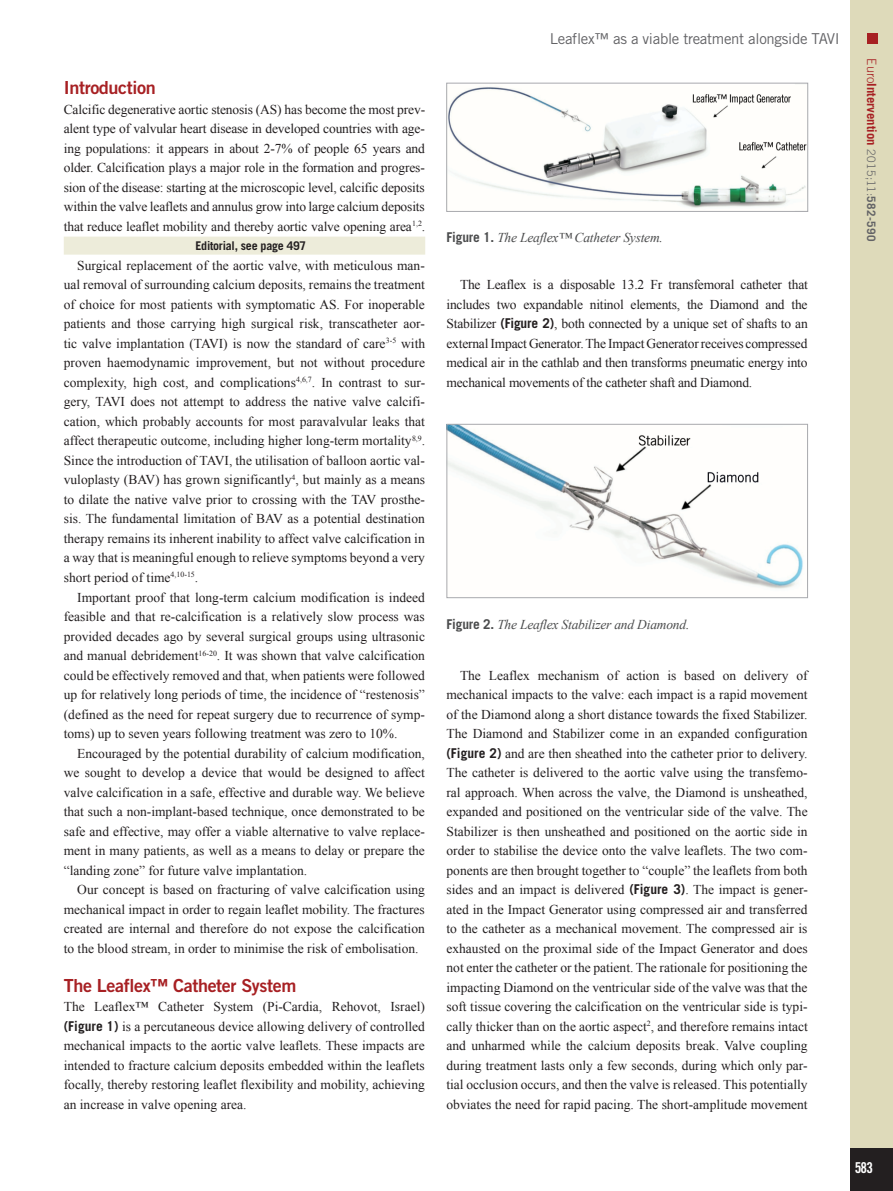
<style>
.page{position:relative;width:893px;height:1191px;background:#fff}
.page>*{position:absolute;margin:0;border:0;box-sizing:border-box;transform-origin:0 0}
.t1{font:18px "+IPCWCH Trade Gothic LT Std Bd 2";letter-spacing:-.02em;color:#a72023}
.t2{font:15px "+KGMEFX Trade Gothic LT Std";letter-spacing:-.02em;color:#636366}
.t3{font:15px "+GCYOYC Trade Gothic LT Std Bd Cn 20";color:#fff}
.t4{font:13.5px/19.5px "+ELEUDU Times New Roman";color:#231f20;text-align:justify}
.t5{font:italic 13.5px "+EUYPAD Times New Roman";letter-spacing:-.015em;color:#4b4c4d}
.t6{font:700 12.75px "+WXMVTO Trade Gothic LT Std";color:#a72023}
.t7{font:700 12px "+WXMVTO Trade Gothic LT Std";letter-spacing:-.02em;color:#231f20}
.s1{font-family:"+WXMVTO Trade Gothic LT Std";font-weight:700}
.s2{font-family:"+WXMVTO Trade Gothic LT Std";font-weight:700;font-style:normal}
.s3{font-family:"+ESSFBB Trade Gothic LT Std";font-weight:300}
.s4{font-family:"+ESSFBB Trade Gothic LT Std";font-weight:300;font-size:11.7px;color:#636366}
.s5{font-size:11.7px;color:#636366}
</style>
<div class="page">
<div style="left:850px;top:0;width:43px;height:1191px;background:#dedaba"></div>
<div style="left:850px;top:1148px;width:43px;height:43px;background:#231f20"></div>
<div style="left:867px;top:34px;width:11px;height:10px;background:#a72023"></div>
<div style="left:64px;top:237px;width:361px;height:18px;background:#edecda"></div>
<img style="left:448px;top:87px;width:358px;height:121px">
<div style="left:446px;top:83px;width:362px;height:129px;border:1px solid #a8a9ad"></div>
<img style="left:448px;top:426px;width:355px;height:163px">
<div style="left:446px;top:424px;width:362px;height:174px;border:1px solid #a8a9ad"></div>
<h1 class="t1" style="left:64px;top:81px;width:94px">Introduction</h1>
<p class="t4" style="left:64px;top:101px;width:363px">Calcific degenerative aortic stenosis (AS) has become the most prev&shy;alent type of valvular heart disease in developed countries with age&shy;ing populations: it appears in about 2-7% of people 65 years and older. Calcification plays a major role in the formation and progres&shy;sion of the disease: starting at the microscopic level, calcific deposits within the valve leaflets and annulus grow into large calcium deposits that reduce leaflet mobility and thereby aortic valve opening area<sup>1,2</sup>.</p>
<p class="t7" style="left:195px;top:241px;width:112px">Editorial, see page 497</p>
<p class="t4" style="left:64px;top:257px;width:363px;text-indent:14px">Surgical replacement of the aortic valve, with meticulous man&shy;ual removal of surrounding calcium deposits, remains the treatment of choice for most patients with symptomatic AS. For inoperable patients and those carrying high surgical risk, transcatheter aor&shy;tic valve implantation (TAVI) is now the standard of care<sup>3-5</sup> with proven haemodynamic improvement, but not without procedure complexity, high cost, and complications<sup>4,6,7</sup>. In contrast to sur&shy;gery, TAVI does not attempt to address the native valve calcifi&shy;cation, which probably accounts for most paravalvular leaks that affect therapeutic outcome, including higher long-term mortality<sup>8,9</sup>.<br>Since the introduction of TAVI, the utilisation of balloon aortic val&shy;vuloplasty (BAV) has grown significantly<sup>4</sup>, but mainly as a means to dilate the native valve prior to crossing with the TAV prosthe&shy;sis. The fundamental limitation of BAV as a potential destination therapy remains its inherent inability to affect valve calcification in a way that is meaningful enough to relieve symptoms beyond a very short period of time<sup>4,10-15</sup>.</p>
<p class="t4" style="left:64px;top:588px;width:363px;text-indent:14px">Important proof that long-term calcium modification is indeed feasible and that re-calcification is a relatively slow process was provided decades ago by several surgical groups using ultrasonic and manual debridement<sup>16-20</sup>. It was shown that valve calcification could be effectively removed and that, when patients were followed up for relatively long periods of time, the incidence of “restenosis” (defined as the need for repeat surgery due to recurrence of symp&shy;toms) up to seven years following treatment was zero to 10%.</p>
<p class="t4" style="left:64px;top:744px;width:363px;text-indent:14px">Encouraged by the potential durability of calcium modification, we sought to develop a device that would be designed to affect valve calcification in a safe, effective and durable way. We believe that such a non-implant-based technique, once demonstrated to be safe and effective, may offer a viable alternative to valve replace&shy;ment in many patients, as well as a means to delay or prepare the “landing zone” for future valve implantation.</p>
<p class="t4" style="left:64px;top:881px;width:363px;text-indent:14px">Our concept is based on fracturing of valve calcification using mechanical impact in order to regain leaflet mobility. The fractures created are internal and therefore do not expose the calcification to the blood stream, in order to minimise the risk of embolisation.</p>
<h1 class="t1" style="left:64px;top:978px;width:234px">The Leaflex™ Catheter System</h1>
<p class="t4" style="left:64px;top:998px;width:363px">The Leaflex™ Catheter System (Pi-Cardia, Rehovot, Israel) <span class="s1">(Figure 1)</span> is a percutaneous device allowing delivery of controlled mechanical impacts to the aortic valve leaflets. These impacts are intended to fracture calcium deposits embedded within the leaflets focally, thereby restoring leaflet flexibility and mobility, achieving an increase in valve opening area.</p>
<p class="t2" style="left:550px;top:33px;width:291px">Leaflex™ as a viable treatment alongside TAVI</p>
<p class="t5" style="left:446px;top:233px;width:218px"><span class="s2">Figure 1.</span> The Leaflex™ Catheter System.</p>
<p class="t4" style="left:446px;top:276px;width:363px;text-indent:14px">The Leaflex is a disposable 13.2 Fr transfemoral catheter that includes two expandable nitinol elements, the Diamond and the Stabilizer <span class="s1">(Figure 2)</span>, both connected by a unique set of shafts to an external Impact Generator. The Impact Generator receives compressed medical air in the cathlab and then transforms pneumatic energy into mechanical movements of the catheter shaft and Diamond.</p>
<p class="t6" style="left:877px;top:58px;width:184px;rotate:90deg"><span class="s3">Euro</span>Intervention <span class="s4">2015;11:</span><span class="s5">582-590</span></p>
<p class="t5" style="left:446px;top:619px;width:244px"><span class="s2">Figure 2.</span> The Leaflex Stabilizer and Diamond.</p>
<p class="t4" style="left:446px;top:666px;width:363px;text-indent:14px">The Leaflex mechanism of action is based on delivery of mechanical impacts to the valve: each impact is a rapid movement of the Diamond along a short distance towards the fixed Stabilizer.<br>The Diamond and Stabilizer come in an expanded configuration <span class="s1">(Figure 2)</span> and are then sheathed into the catheter prior to delivery.<br>The catheter is delivered to the aortic valve using the transfemo&shy;ral approach. When across the valve, the Diamond is unsheathed, expanded and positioned on the ventricular side of the valve. The Stabilizer is then unsheathed and positioned on the aortic side in order to stabilise the device onto the valve leaflets. The two com&shy;ponents are then brought together to “couple” the leaflets from both sides and an impact is delivered <span class="s1">(Figure 3)</span>. The impact is gener&shy;ated in the Impact Generator using compressed air and transferred to the catheter as a mechanical movement. The compressed air is exhausted on the proximal side of the Impact Generator and does not enter the catheter or the patient. The rationale for positioning the impacting Diamond on the ventricular side of the valve was that the soft tissue covering the calcification on the ventricular side is typi&shy;cally thicker than on the aortic aspect<sup>2</sup>, and therefore remains intact and unharmed while the calcium deposits break. Valve coupling during treatment lasts only a few seconds, during which only par&shy;tial occlusion occurs, and then the valve is released. This potentially obviates the need for rapid pacing. The short-amplitude movement</p>
<p class="t3" style="left:855px;top:1159px;width:20px">583</p>
</div>
